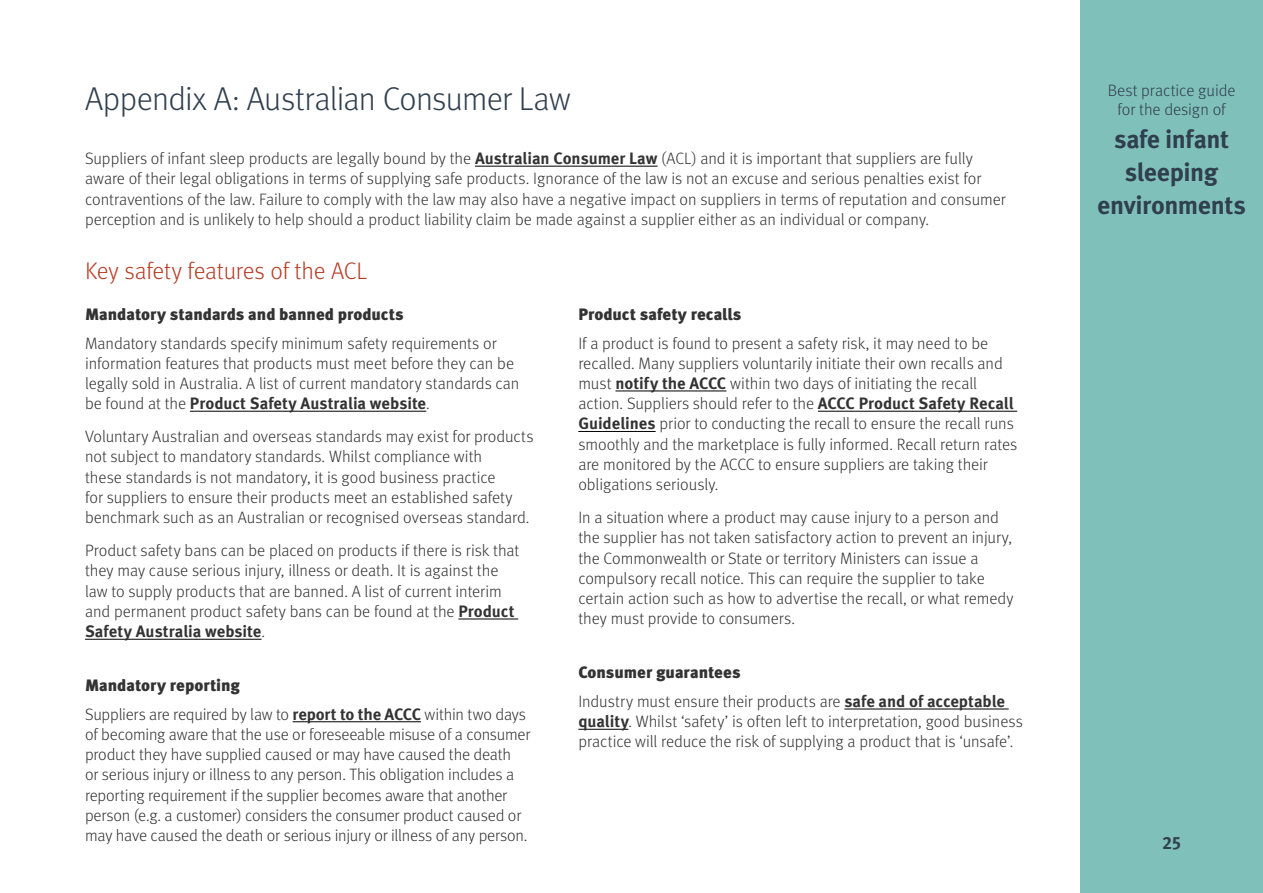
<style>
.page{position:relative;width:1263px;height:893px;background:#fff}
.page>*{position:absolute;margin:0;border:0;box-sizing:border-box;transform-origin:0 0}
.t1{font:300 33px "Meta Pro";letter-spacing:-.02em;color:#303f4e}
.t2{font:700 25.5px/33px "Meta Pro";letter-spacing:-.02em;color:#303f4e;text-align:center}
.t3{font:300 24px "Meta Pro";letter-spacing:-.01em;color:#b53d26}
.t4{font:700 17.85px "Meta Pro";color:#303f4e}
.t5{font:300 16.5px/20.2px "Meta Pro";letter-spacing:-.005em;color:#333}
.t6{font:900 16.5px "Meta Pro";letter-spacing:-.005em;color:#333}
.t7{font:300 16.5px/19.5px "Meta Pro";letter-spacing:-.005em;color:#303f4e;text-align:center}
.s1{font-weight:700}
.s2{font-weight:900}
</style>
<div class="page">
<div style="left:1080px;top:0;width:183px;height:893px;background:#80c0ba"></div>
<hr style="left:475px;top:166px;width:182px;height:1px;background:#000">
<hr style="left:190px;top:411px;width:236px;height:1px;background:#000">
<hr style="left:458px;top:619px;width:60px;height:1px;background:#000">
<hr style="left:85px;top:639px;width:177px;height:1px;background:#000">
<hr style="left:293px;top:721px;width:128px;height:1px;background:#000">
<hr style="left:615px;top:391px;width:111px;height:1px;background:#000">
<hr style="left:818px;top:411px;width:199px;height:1px;background:#000">
<hr style="left:578px;top:431px;width:78px;height:1px;background:#000">
<hr style="left:844px;top:709px;width:165px;height:1px;background:#000">
<hr style="left:578px;top:729px;width:50px;height:1px;background:#000">
<h1 class="t1" style="left:85px;top:75px;width:487px">Appendix A: Australian Consumer Law</h1>
<p class="t5" style="left:85px;top:148px;width:922px">Suppliers of infant sleep products are legally bound by the <span class="s1">Australian Consumer Law</span> (ACL) and it is important that suppliers are fully aware of their legal obligations in terms of supplying safe products. Ignorance of the law is not an excuse and serious penalties exist for contraventions of the law. Failure to comply with the law may also have a negative impact on suppliers in terms of reputation and consumer perception and is unlikely to help should a product liability claim be made against a supplier either as an individual or company.</p>
<h3 class="t3" style="left:85px;top:253px;width:284px">Key safety features of the ACL</h3>
<p class="t6" style="left:85px;top:301px;width:320px">Mandatory standards and banned products</p>
<p class="t5" style="left:85px;top:332px;width:436px">Mandatory standards specify minimum safety requirements or information features that products must meet before they can be legally sold in Australia. A list of current mandatory standards can be found at the <span class="s1">Product Safety Australia website</span>.</p>
<p class="t5" style="left:85px;top:426px;width:450px">Voluntary Australian and overseas standards may exist for products not subject to mandatory standards. Whilst compliance with<br>these standards is not mandatory, it is good business practice<br>for suppliers to ensure their products meet an established safety benchmark such as an Australian or recognised overseas standard.</p>
<p class="t5" style="left:85px;top:540px;width:436px">Product safety bans can be placed on products if there is risk that they may cause serious injury, illness or death. It is against the law to supply products that are banned. A list of current interim and permanent product safety bans can be found at the <span class="s1">Product Safety Australia website</span>.</p>
<p class="t5" style="left:85px;top:670px;width:443px;line-height:28.8px"><span class="s2">Mandatory reporting<br></span>Suppliers are required by law to <span class="s1">report to the ACCC</span> within two days</p>
<p class="t5" style="left:85px;top:723px;width:447px">of becoming aware that the use or foreseeable misuse of a consumer product they have supplied caused or may have caused the death<br>or serious injury or illness to any person. This obligation includes a reporting requirement if the supplier becomes aware that another person (e.g. a customer) considers the consumer product caused or may have caused the death or serious injury or illness of any person.</p>
<p class="t6" style="left:578px;top:301px;width:165px">Product safety recalls</p>
<p class="t5" style="left:578px;top:332px;width:440px">If a product is found to present a safety risk, it may need to be recalled. Many suppliers voluntarily initiate their own recalls and must <span class="s1">notify the ACCC</span> within two days of initiating the recall action. Suppliers should refer to the <span class="s1">ACCC Product Safety Recall Guidelines</span> prior to conducting the recall to ensure the recall runs smoothly and the marketplace is fully informed. Recall return rates are monitored by the ACCC to ensure suppliers are taking their obligations seriously.</p>
<p class="t5" style="left:578px;top:507px;width:437px">In a situation where a product may cause injury to a person and the supplier has not taken satisfactory action to prevent an injury, the Commonwealth or State or territory Ministers can issue a compulsory recall notice. This can require the supplier to take certain action such as how to advertise the recall, or what remedy they must provide to consumers.</p>
<p class="t5" style="left:578px;top:657px;width:428px;line-height:28.8px"><span class="s2">Consumer guarantees<br></span>Industry must ensure their products are <span class="s1">safe and of acceptable</span></p>
<p class="t5" style="left:578px;top:711px;width:446px"><span class="s1">quality</span>. Whilst ‘safety’ is often left to interpretation, good business practice will reduce the risk of supplying a product that is ‘unsafe’.</p>
<p class="t7" style="left:1108px;top:79px;width:129px">Best practice guide for the design of</p>
<h2 class="t2" style="left:1097px;top:121px;width:150px">safe infant sleeping environments</h2>
<p class="t4" style="left:1162px;top:828px;width:21px">25</p>
</div>
